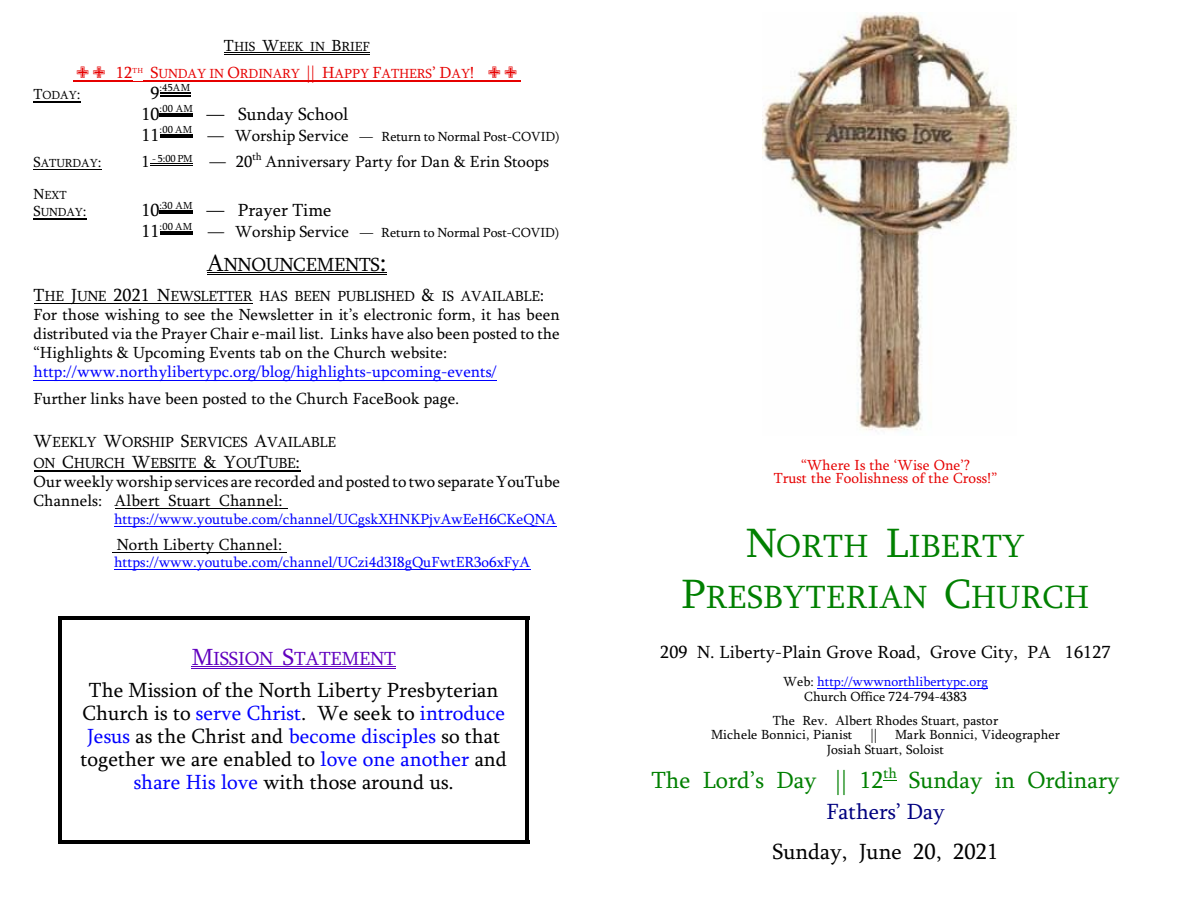
<style>
.page{position:relative;width:1188px;height:918px;background:#fff}
.page>*{position:absolute;margin:0;border:0;box-sizing:border-box;transform-origin:0 0}
.t1{font:33px/51px "Sylfaen";letter-spacing:.01em;color:#008000;text-align:center}
.t2{font:italic 24px "Sylfaen";color:#008000}
.t3{font:22.5px "Sylfaen";color:#000}
.t4{font:22.5px "Sylfaen";color:#000080}
.t5{font:21px/22.8px "Sylfaen";color:#000;text-align:center}
.t6{font:19.5px "Sylfaen";letter-spacing:-.01em;color:#6100bf}
.t7{font:19.5px "Sylfaen";letter-spacing:-.015em;color:#000}
.t8{font:18px "Sylfaen";color:#000}
.t9{font:16.5px/19px "Sylfaen";color:#000;text-align:justify}
.t10{font:16.5px "Sylfaen";color:#00f}
.t11{font:15px "Sylfaen";color:#00f}
.t12{font:15px/20.7px "Sylfaen";letter-spacing:-.025em;color:#000}
.t13{font:italic 15px/13.2px "Sylfaen";color:#e60000;text-align:center}
.t14{font:13.5px/14.7px "Sylfaen";color:#000}
.t15{font:13.5px/27.8px "Sylfaen";letter-spacing:-.01em;color:#e60000;text-align:center}
.t16{font:12px/17.4px "Sylfaen";color:#000}
.t17{font:10.5px "Sylfaen";letter-spacing:.015em;color:#000}
.s1{font-size:16.5px;color:#000}
.s2{color:#000}
.s3{font-size:16.5px}
.s4{font-size:15px}
.s5{font-size:18px}
.s6{font-size:24px}
.s7{font-size:27px}
.s8{font-style:italic;color:#00f}
.s9{font-size:42px}
.s10{color:#00f}
.s11{font-style:italic}
</style>
<div class="page">
<img style="left:762px;top:13px;width:254px;height:418px">
<hr style="left:224px;top:52px;width:146px;height:1px;background:#000">
<hr style="left:224px;top:54px;width:146px;height:1px;background:#000">
<hr style="left:73px;top:80px;width:60px;height:2px;background:#e60000">
<hr style="left:144px;top:80px;width:377px;height:2px;background:#e60000">
<hr style="left:34px;top:101px;width:47px;height:2px;background:#000">
<hr style="left:160px;top:93px;width:31px;height:1px;background:#000">
<hr style="left:160px;top:95px;width:31px;height:1px;background:#000">
<hr style="left:160px;top:114px;width:33px;height:1px;background:#000">
<hr style="left:160px;top:116px;width:33px;height:1px;background:#000">
<hr style="left:160px;top:134px;width:33px;height:2px;background:#000">
<hr style="left:160px;top:137px;width:33px;height:1px;background:#000">
<hr style="left:34px;top:169px;width:68px;height:1px;background:#000">
<hr style="left:150px;top:163px;width:43px;height:1px;background:#000">
<hr style="left:150px;top:165px;width:43px;height:1px;background:#000">
<hr style="left:34px;top:218px;width:53px;height:2px;background:#000">
<hr style="left:160px;top:210px;width:33px;height:1px;background:#000">
<hr style="left:160px;top:213px;width:33px;height:1px;background:#000">
<hr style="left:160px;top:231px;width:33px;height:1px;background:#000">
<hr style="left:160px;top:233px;width:33px;height:2px;background:#000">
<hr style="left:207px;top:272px;width:180px;height:1px;background:#000">
<hr style="left:207px;top:274px;width:180px;height:1px;background:#000">
<hr style="left:34px;top:303px;width:218px;height:1px;background:#000">
<hr style="left:34px;top:380px;width:463px;height:1px;background:#00f">
<hr style="left:34px;top:470px;width:267px;height:1px;background:#000">
<hr style="left:115px;top:508px;width:173px;height:1px;background:#000">
<hr style="left:114px;top:526px;width:442px;height:1px;background:#00f">
<hr style="left:112px;top:552px;width:175px;height:1px;background:#000">
<hr style="left:114px;top:569px;width:416px;height:1px;background:#00f">
<hr style="left:817px;top:689px;width:171px;height:1px;background:#00f">
<svg style="left:884px;top:780px;width:13px;height:1px"></svg>
<hr style="left:192px;top:666px;width:204px;height:1px;background:#6100bf">
<hr style="left:192px;top:668px;width:204px;height:1px;background:#6100bf">
<hr style="left:58px;top:616px;width:4px;height:228px;background:#000">
<hr style="left:526px;top:616px;width:3px;height:228px;background:#000">
<hr style="left:58px;top:616px;width:471px;height:4px;background:#000">
<hr style="left:58px;top:840px;width:471px;height:4px;background:#000">
<p class="t15" style="left:116px;top:34px;width:360px"><span class="s1">T</span><span class="s2">HIS</span> <span class="s1">W</span><span class="s2">EEK IN</span> <span class="s1">B</span><span class="s2">RIEF<br></span><span class="s3">12</span><sup>TH</sup> <span class="s3">S</span>UNDAY IN <span class="s3">O</span>RDINARY <span class="s3">|| H</span>APPY <span class="s3">F</span>ATHERS<span class="s3">’ D</span>AY<span class="s3">!</span></p>
<p class="t16" style="left:34px;top:88px;width:48px"><span class="s4">T</span>ODAY<span class="s4">:</span></p>
<p class="t17" style="left:151px;top:84px;width:41px"><span class="s5">9</span>:45AM</p>
<p class="t8" style="left:142px;top:107px;width:208px">10<sup>:00</sup> <sup>AM</sup> — Sunday School</p>
<p class="t17" style="left:142px;top:125px;width:52px"><span class="s5">11</span>:00 AM</p>
<p class="t14" style="left:207px;top:130px;width:354px"><span class="s3">— Worship Service</span> — Return to Normal Post-COVID)</p>
<p class="t16" style="left:34px;top:156px;width:69px"><span class="s4">S</span>ATURDAY<span class="s4">:</span></p>
<p class="t9" style="left:142px;top:154px;width:409px">1 <sup>-</sup> <sup>5:00</sup> <sup>PM</sup> — 20<sup>th</sup> Anniversary Party for Dan &amp; Erin Stoops</p>
<p class="t16" style="left:34px;top:187px;width:55px"><span class="s4">N</span>EXT<br><span class="s4">S</span>UNDAY<span class="s4">:</span></p>
<p class="t8" style="left:141px;top:203px;width:191px">10<sup>:30</sup> <sup>AM</sup> — Prayer Time</p>
<p class="t17" style="left:142px;top:222px;width:52px"><span class="s5">11</span>:00 AM</p>
<p class="t14" style="left:208px;top:227px;width:353px"><span class="s3">— Worship Service</span> — Return to Normal Post-COVID)</p>
<p class="t7" style="left:207px;top:257px;width:181px"><span class="s6">A</span>NNOUNCEMENTS<span class="s7">:</span></p>
<p class="t12" style="left:34px;top:287px;width:512px"><span class="s5">T</span>HE <span class="s5">J</span>UNE <span class="s5">2021 N</span>EWSLETTER HAS BEEN PUBLISHED <span class="s5">&amp;</span> IS AVAILABLE<span class="s5">:</span></p>
<p class="t9" style="left:34px;top:307px;width:528px">For those wishing to see the Newsletter in it’s electronic form, it has been distributed via the Prayer Chair e-mail list. Links have also been posted to the “Highlights &amp; Upcoming Events tab on the Church website:</p>
<p class="t10" style="left:34px;top:365px;width:465px">http://www.northylibertypc.org/blog/highlights-upcoming-events/</p>
<p class="t9" style="left:34px;top:391px;width:427px">Further links have been posted to the Church FaceBook page.</p>
<p class="t12" style="left:34px;top:433px;width:304px"><span class="s5">W</span>EEKLY <span class="s5">W</span>ORSHIP <span class="s5">S</span>ERVICES <span class="s5">A</span>VAILABLE<br>ON <span class="s5">C</span>HURCH <span class="s5">W</span>EBSITE <span class="s5">&amp; Y</span>OU<span class="s5">T</span>UBE<span class="s5">:</span></p>
<p class="t9" style="left:34px;top:474px;width:528px">Our weeklyworship services are recorded and posted to two separate YouTube<br>Channels: Albert Stuart Channel:</p>
<p class="t11" style="left:114px;top:513px;width:444px">https://www.youtube.com/channel/UCgskXHNKPjvAwEeH6CKeQNA</p>
<p class="t9" style="left:117px;top:536px;width:167px">North Liberty Channel:</p>
<p class="t11" style="left:114px;top:556px;width:418px">https://www.youtube.com/channel/UCzi4d3I8gQuFwtER3o6xFyA</p>
<p class="t6" style="left:192px;top:651px;width:206px"><span class="s6">M</span>ISSION <span class="s6">S</span>TATEMENT</p>
<p class="t5" style="left:81px;top:681px;width:428px">The Mission of the North Liberty Presbyterian Church is to <span class="s8">serve Christ</span>. We seek to <span class="s8">introduce Jesus</span> as the Christ and <span class="s8">become disciples</span> so that together we are enabled to <span class="s8">love one another</span> and <span class="s8">share His love</span> with those around us.</p>
<p class="t13" style="left:774px;top:460px;width:225px">“Where Is the ‘Wise One’?<br>Trust the Foolishness of the Cross!”</p>
<h1 class="t1" style="left:681px;top:524px;width:409px"><span class="s9">N</span>ORTH <span class="s9">L</span>IBERTY<br><span class="s9">P</span>RESBYTERIAN <span class="s9">C</span>HURCH</h1>
<p class="t8" style="left:660px;top:645px;width:452px">209 N. Liberty-Plain Grove Road, Grove City, PA 16127</p>
<p class="t14" style="left:783px;top:676px;width:206px;text-align:center">Web: <span class="s10">http://wwwnorthlibertypc.org<br></span>Church Office 724-794-4383</p>
<p class="t14" style="left:711px;top:714px;width:289px;text-indent:62px">The Rev. Albert Rhodes Stuart, <span class="s11">pastor<br></span>Michele Bonnici, <span class="s11">Pianist</span></p>
<p class="t14" style="left:870px;top:729px;width:8px">||</p>
<p class="t14" style="left:827px;top:729px;width:235px;text-indent:68px">Mark Bonnici, <span class="s11">Videographer<br></span>Josiah Stuart, <span class="s11">Soloist</span></p>
<h2 class="t2" style="left:651px;top:771px;width:470px">The Lord’s Day || 12<sup>th</sup> Sunday in Ordinary</h2>
<h3 class="t4" style="left:827px;top:803px;width:120px">Fathers’ Day</h3>
<h3 class="t3" style="left:773px;top:842px;width:227px">Sunday, June 20, 2021</h3>
</div>
